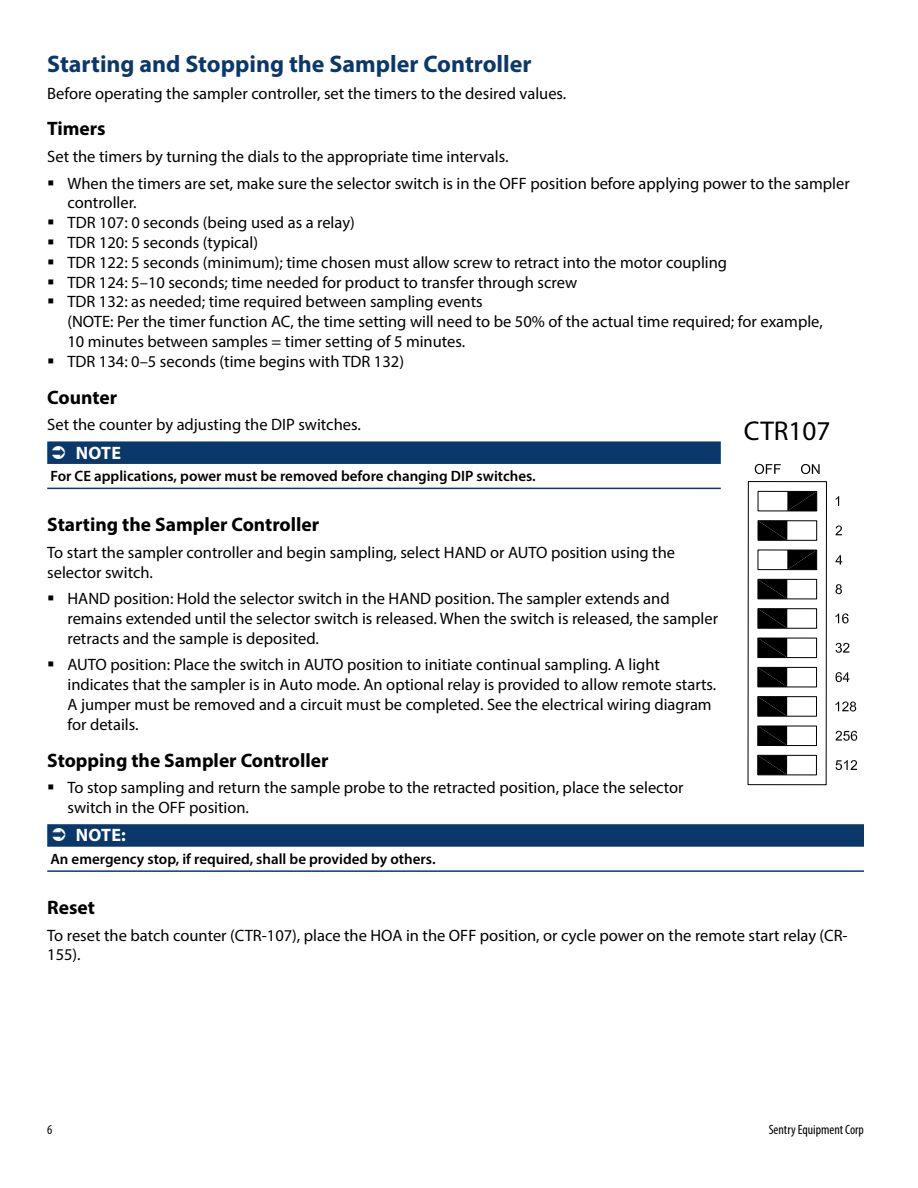
<style>
.page{position:relative;width:918px;height:1188px;background:#fff}
.page>*{position:absolute;margin:0;border:0;box-sizing:border-box;transform-origin:0 0}
.t1{font:27.3px "Myriad Pro";color:#000}
.t2{font:700 24px "Myriad Pro";color:#0b386a}
.t3{font:700 19.5px "Myriad Pro";color:#000}
.t4{font:700 18px "Myriad Pro";letter-spacing:.02em;color:#fff}
.t5{font:16.5px/19.8px "Myriad Pro";color:#000}
.t6{font:600 15px "Myriad Pro";color:#000}
.t7{font:condensed 13.5px "Myriad Pro";color:#000}
</style>
<div class="page">
<div style="left:47px;top:441px;width:674px;height:23px;background:#0b386a"></div>
<hr style="left:47px;top:488px;width:674px;height:1px;background:#0b386a">
<div style="left:47px;top:824px;width:817px;height:23px;background:#0b386a"></div>
<hr style="left:47px;top:870px;width:817px;height:2px;background:#0b386a">
<div style="left:748px;top:481px;width:79px;height:304px;border:1px solid #000"></div>
<div style="left:758px;top:491px;width:59px;height:20px;border:1px solid #000"></div>
<svg style="left:787px;top:491px;width:30px;height:20px"></svg>
<div style="left:758px;top:520px;width:59px;height:21px;border:1px solid #000"></div>
<svg style="left:758px;top:521px;width:29px;height:19px"></svg>
<div style="left:758px;top:550px;width:59px;height:20px;border:1px solid #000"></div>
<svg style="left:787px;top:550px;width:30px;height:20px"></svg>
<div style="left:758px;top:579px;width:59px;height:20px;border:1px solid #000"></div>
<svg style="left:758px;top:579px;width:29px;height:20px"></svg>
<div style="left:758px;top:608px;width:59px;height:21px;border:1px solid #000"></div>
<svg style="left:758px;top:609px;width:29px;height:19px"></svg>
<div style="left:758px;top:638px;width:59px;height:20px;border:1px solid #000"></div>
<svg style="left:758px;top:638px;width:29px;height:20px"></svg>
<div style="left:758px;top:667px;width:59px;height:20px;border:1px solid #000"></div>
<svg style="left:758px;top:667px;width:29px;height:20px"></svg>
<div style="left:758px;top:696px;width:59px;height:20px;border:1px solid #000"></div>
<svg style="left:758px;top:697px;width:29px;height:19px"></svg>
<div style="left:758px;top:726px;width:59px;height:20px;border:1px solid #000"></div>
<svg style="left:758px;top:726px;width:29px;height:20px"></svg>
<div style="left:757px;top:755px;width:60px;height:20px;border:1px solid #000"></div>
<svg style="left:758px;top:755px;width:29px;height:20px"></svg>
<svg style="left:836px;top:760px;width:21px;height:10px"></svg>
<svg style="left:836px;top:731px;width:21px;height:10px"></svg>
<svg style="left:836px;top:701px;width:20px;height:11px"></svg>
<svg style="left:836px;top:672px;width:13px;height:10px"></svg>
<svg style="left:836px;top:643px;width:13px;height:10px"></svg>
<svg style="left:836px;top:613px;width:13px;height:10px"></svg>
<svg style="left:836px;top:584px;width:6px;height:10px"></svg>
<svg style="left:836px;top:555px;width:6px;height:10px"></svg>
<svg style="left:836px;top:526px;width:6px;height:9px"></svg>
<svg style="left:836px;top:496px;width:3px;height:10px"></svg>
<svg style="left:755px;top:464px;width:26px;height:10px"></svg>
<svg style="left:801px;top:464px;width:19px;height:10px"></svg>
<h2 class="t2" style="left:47px;top:48px;width:486px">Starting and Stopping the Sampler Controller</h2>
<p class="t5" style="left:47px;top:83px;width:519px">Before operating the sampler controller, set the timers to the desired values.</p>
<p class="t3" style="left:47px;top:116px;width:60px">Timers</p>
<p class="t5" style="left:67px;top:143px;width:784px;line-height:26.5px;text-indent:-20px">Set the timers by turning the dials to the appropriate time intervals.<br>When the timers are set, make sure the selector switch is in the OFF position before applying power to the sampler</p>
<p class="t5" style="left:67px;top:193px;width:757px">controller.<br>TDR 107: 0 seconds (being used as a relay)<br>TDR 120: 5 seconds (typical)<br>TDR 122: 5 seconds (minimum); time chosen must allow screw to retract into the motor coupling<br>TDR 124: 5–10 seconds; time needed for product to transfer through screw<br>TDR 132: as needed; time required between sampling events<br>(NOTE: Per the timer function AC, the time setting will need to be 50% of the actual time required; for example, 10 minutes between samples = timer setting of 5 minutes.<br>TDR 134: 0–5 seconds (time begins with TDR 132)</p>
<p class="t3" style="left:47px;top:384px;width:71px">Counter</p>
<p class="t5" style="left:47px;top:415px;width:314px">Set the counter by adjusting the DIP switches.</p>
<p class="t4" style="left:76px;top:441px;width:47px">NOTE</p>
<p class="t6" style="left:50px;top:466px;width:486px">For CE applications, power must be removed before changing DIP switches.</p>
<p class="t3" style="left:47px;top:512px;width:274px">Starting the Sampler Controller</p>
<p class="t5" style="left:47px;top:542px;width:629px">To start the sampler controller and begin sampling, select HAND or AUTO position using the selector switch.</p>
<p class="t5" style="left:67px;top:588px;width:652px">HAND position: Hold the selector switch in the HAND position. The sampler extends and remains extended until the selector switch is released. When the switch is released, the sampler retracts and the sample is deposited.</p>
<p class="t5" style="left:67px;top:655px;width:649px">AUTO position: Place the switch in AUTO position to initiate continual sampling. A light indicates that the sampler is in Auto mode. An optional relay is provided to allow remote starts.<br>A jumper must be removed and a circuit must be completed. See the electrical wiring diagram for details.</p>
<p class="t3" style="left:47px;top:747px;width:283px">Stopping the Sampler Controller</p>
<p class="t5" style="left:67px;top:777px;width:618px">To stop sampling and return the sample probe to the retracted position, place the selector switch in the OFF position.</p>
<p class="t4" style="left:76px;top:824px;width:52px">NOTE:</p>
<p class="t6" style="left:50px;top:849px;width:385px">An emergency stop, if required, shall be provided by others.</p>
<p class="t3" style="left:47px;top:895px;width:49px">Reset</p>
<p class="t5" style="left:47px;top:925px;width:802px">To reset the batch counter (CTR-107), place the HOA in the OFF position, or cycle power on the remote start relay (CR-<br>155).</p>
<h1 class="t1" style="left:744px;top:414px;width:88px">CTR107</h1>
<p class="t7" style="left:47px;top:1122px;width:7px">6</p>
<p class="t7" style="left:769px;top:1122px;width:97px">Sentry Equipment Corp</p>
</div>
